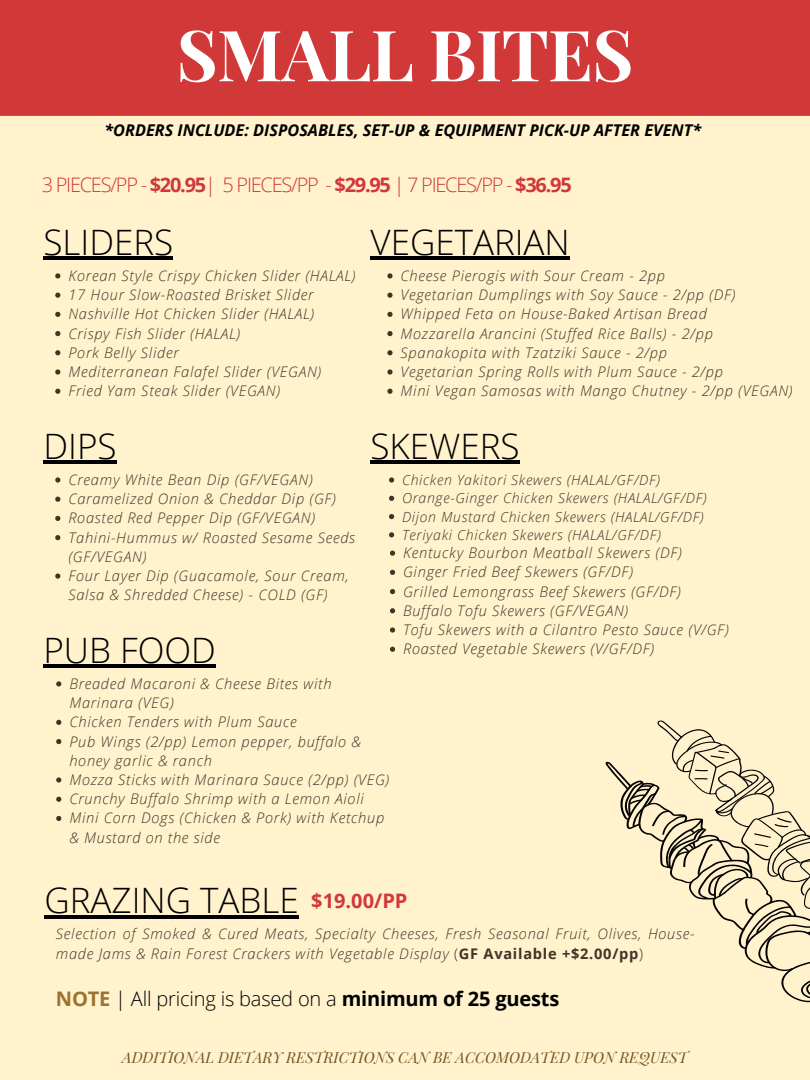
<style>
.page{position:relative;width:810px;height:1080px;background:#fff2cd}
.page>*{position:absolute;margin:0;border:0;box-sizing:border-box;transform-origin:0 0}
.t1{font:700 70.69px "Playfair Display";letter-spacing:-.01em;color:#fff}
.t2{font:300 35px "Open Sans";color:#000}
.t3{font:300 20.06px "Open Sans";letter-spacing:-.01em;color:#000}
.t4{font:300 20px "Open Sans";letter-spacing:-.06em;color:#d13838}
.t5{font:700 20px "Open Sans";color:#d13838}
.t6{font:italic 700 16.25px "Open Sans";color:#000}
.t7{font:italic 15px "Playfair Display";color:#765523}
.t8{font:italic 300 14.62px/19.2px "Open Sans";letter-spacing:.05em;color:#413327}
.t9{font:italic 300 14px/18.2px "Open Sans";letter-spacing:.05em;color:#413327}
.s1{font-weight:700}
.s2{font-style:normal}
.s3{font-weight:700;font-style:normal}
.s4{font-weight:700;color:#9d712f}
</style>
<div class="page">
<div style="left:0;top:0;width:810px;height:116px;background:#d13838"></div>
<svg style="left:605px;top:720px;width:205px;height:283px"></svg>
<hr style="left:44px;top:257px;width:129px;height:3px;background:#000">
<svg style="left:55px;top:273px;width:5px;height:6px"></svg>
<svg style="left:55px;top:293px;width:5px;height:5px"></svg>
<svg style="left:55px;top:312px;width:5px;height:5px"></svg>
<svg style="left:55px;top:331px;width:5px;height:5px"></svg>
<svg style="left:55px;top:350px;width:5px;height:5px"></svg>
<svg style="left:55px;top:369px;width:5px;height:6px"></svg>
<svg style="left:55px;top:389px;width:5px;height:5px"></svg>
<hr style="left:371px;top:257px;width:199px;height:3px;background:#000">
<svg style="left:387px;top:273px;width:6px;height:6px"></svg>
<svg style="left:387px;top:293px;width:6px;height:5px"></svg>
<svg style="left:387px;top:312px;width:6px;height:5px"></svg>
<svg style="left:387px;top:331px;width:6px;height:5px"></svg>
<svg style="left:387px;top:350px;width:6px;height:5px"></svg>
<svg style="left:387px;top:369px;width:6px;height:6px"></svg>
<svg style="left:387px;top:389px;width:6px;height:5px"></svg>
<hr style="left:371px;top:461px;width:149px;height:3px;background:#000">
<svg style="left:389px;top:477px;width:5px;height:6px"></svg>
<svg style="left:389px;top:496px;width:5px;height:5px"></svg>
<svg style="left:389px;top:514px;width:5px;height:5px"></svg>
<svg style="left:389px;top:532px;width:5px;height:5px"></svg>
<svg style="left:390px;top:551px;width:5px;height:5px"></svg>
<svg style="left:390px;top:570px;width:5px;height:5px"></svg>
<svg style="left:390px;top:589px;width:5px;height:5px"></svg>
<svg style="left:390px;top:608px;width:5px;height:5px"></svg>
<svg style="left:390px;top:627px;width:5px;height:6px"></svg>
<svg style="left:390px;top:647px;width:5px;height:5px"></svg>
<hr style="left:44px;top:461px;width:73px;height:3px;background:#000">
<svg style="left:55px;top:477px;width:5px;height:6px"></svg>
<svg style="left:55px;top:497px;width:5px;height:5px"></svg>
<svg style="left:55px;top:516px;width:5px;height:5px"></svg>
<svg style="left:55px;top:535px;width:5px;height:5px"></svg>
<svg style="left:55px;top:574px;width:5px;height:5px"></svg>
<hr style="left:44px;top:665px;width:172px;height:3px;background:#000">
<svg style="left:56px;top:681px;width:5px;height:6px"></svg>
<svg style="left:56px;top:720px;width:5px;height:5px"></svg>
<svg style="left:56px;top:739px;width:5px;height:5px"></svg>
<svg style="left:56px;top:777px;width:5px;height:6px"></svg>
<svg style="left:56px;top:797px;width:5px;height:5px"></svg>
<svg style="left:56px;top:816px;width:5px;height:5px"></svg>
<hr style="left:44px;top:915px;width:255px;height:3px;background:#000">
<h1 class="t1" style="left:176px;top:5px;width:459px">SMALL BITES</h1>
<p class="t6" style="left:104px;top:119px;width:598px">*ORDERS INCLUDE: DISPOSABLES, SET-UP &amp; EQUIPMENT PICK-UP AFTER EVENT*</p>
<h3 class="t4" style="left:42px;top:170px;width:532px">3 PIECES/PP - <span class="s1">$20.95</span>| 5 PIECES/PP - <span class="s1">$29.95</span> | 7 PIECES/PP - <span class="s1">$36.95</span></h3>
<h2 class="t2" style="left:44px;top:218px;width:131px">SLIDERS</h2>
<p class="t8" style="left:68px;top:266px;width:289px">Korean Style Crispy Chicken Slider (HALAL)<br>17 Hour Slow-Roasted Brisket Slider Nashville Hot Chicken Slider (HALAL)<br>Crispy Fish Slider (HALAL)<br>Pork Belly Slider<br>Mediterranean Falafel Slider (VEGAN)<br>Fried Yam Steak Slider (VEGAN)</p>
<h2 class="t2" style="left:371px;top:218px;width:201px">VEGETARIAN</h2>
<p class="t8" style="left:401px;top:266px;width:394px">Cheese Pierogis with Sour Cream - 2pp<br>Vegetarian Dumplings with Soy Sauce - 2/pp (DF)<br>Whipped Feta on House-Baked Artisan Bread<br>Mozzarella Arancini (Stuffed Rice Balls) - 2/pp Spanakopita with Tzatziki Sauce - 2/pp<br>Vegetarian Spring Rolls with Plum Sauce - 2/pp<br>Mini Vegan Samosas with Mango Chutney - 2/pp (VEGAN)</p>
<h2 class="t2" style="left:44px;top:421px;width:75px">DIPS</h2>
<p class="t8" style="left:68px;top:470px;width:288px">Creamy White Bean Dip (GF/VEGAN)<br>Caramelized Onion &amp; Cheddar Dip (GF)<br>Roasted Red Pepper Dip (GF/VEGAN)<br>Tahini-Hummus w/ Roasted Sesame Seeds (GF/VEGAN)<br>Four Layer Dip (Guacamole, Sour Cream,<br>Salsa &amp; Shredded Cheese) - COLD (GF)</p>
<h2 class="t2" style="left:44px;top:625px;width:174px">PUB FOOD</h2>
<p class="t8" style="left:69px;top:674px;width:322px">Breaded Macaroni &amp; Cheese Bites with<br>Marinara (VEG)<br>Chicken Tenders with Plum Sauce<br>Pub Wings (2/pp) Lemon pepper, buffalo &amp; honey garlic &amp; ranch<br>Mozza Sticks with Marinara Sauce (2/pp) (VEG)<br>Crunchy Buffalo Shrimp with a Lemon Aioli<br>Mini Corn Dogs (Chicken &amp; Pork) with Ketchup &amp; Mustard on the side</p>
<h2 class="t2" style="left:371px;top:421px;width:151px">SKEWERS</h2>
<p class="t9" style="left:402px;top:470px;width:306px">Chicken Yakitori Skewers (HALAL/GF/DF)<br>Orange-Ginger Chicken Skewers (HALAL/GF/DF)<br>Dijon Mustard Chicken Skewers (HALAL/GF/DF)<br>Teriyaki Chicken Skewers (HALAL/GF/DF)</p>
<p class="t8" style="left:403px;top:543px;width:327px">Kentucky Bourbon Meatball Skewers (DF)<br>Ginger Fried Beef Skewers (GF/DF)<br>Grilled Lemongrass Beef Skewers (GF/DF)<br>Buffalo Tofu Skewers (GF/VEGAN)<br>Tofu Skewers with a Cilantro Pesto Sauce (V/GF)<br>Roasted Vegetable Skewers (V/GF/DF)</p>
<h2 class="t2" style="left:44px;top:876px;width:256px">GRAZING TABLE</h2>
<p class="t8" style="left:56px;top:924px;width:640px">Selection of Smoked &amp; Cured Meats, Specialty Cheeses, Fresh Seasonal Fruit, Olives, House&shy;made Jams &amp; Rain Forest Crackers with Vegetable Display <span class="s2">(</span><span class="s3">GF Available +$2.00/pp</span><span class="s2">)</span></p>
<h3 class="t5" style="left:311px;top:887px;width:98px">$19.00/PP</h3>
<h3 class="t3" style="left:56px;top:985px;width:505px"><span class="s4">NOTE</span> | All pricing is based on a <span class="s1">minimum of 25 guests</span></h3>
<p class="t7" style="left:122px;top:1047px;width:567px">ADDITIONAL DIETARY RESTRICTIONS CAN BE ACCOMODATED UPON REQUEST</p>
</div>
